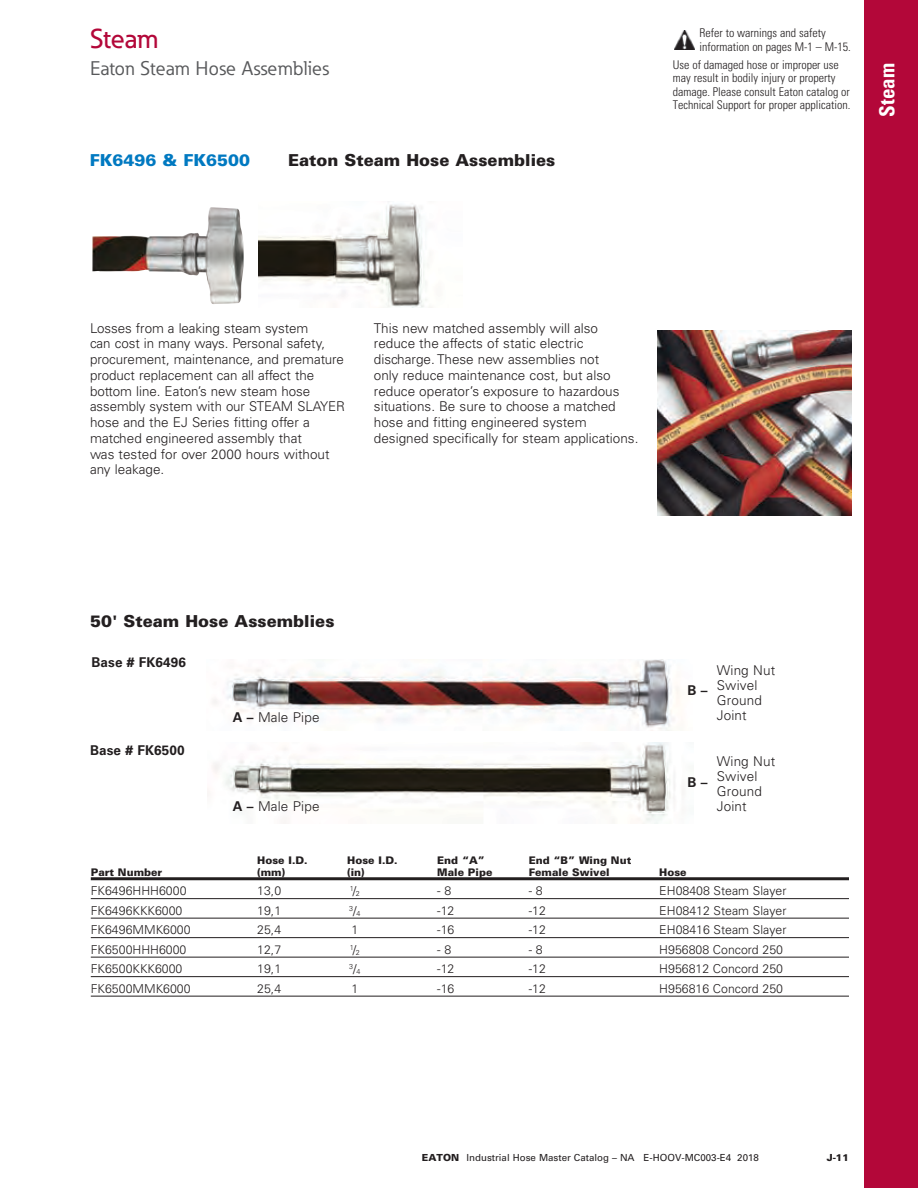
<style>
.page{position:relative;width:918px;height:1188px;background:#fff}
.page>*{position:absolute;margin:0;border:0;box-sizing:border-box;transform-origin:0 0}
.t1{font:500 27px "Eaton";color:#b30739}
.t2{font:700 condensed 21px "Univers LT Std";color:#fff}
.t3{font:19.5px "Eaton";letter-spacing:.01em;color:#58595b}
.t4{font:900 16.5px "Univers LT Std";color:#231f20}
.t5{font:900 16.5px "Univers LT Std";color:#0079c1}
.t6{font:300 13.5px/15.8px "Univers LT Std";color:#231f20}
.t7{font:700 13.5px "Univers LT Std";letter-spacing:.01em;color:#231f20}
.t8{font:300 12.3px "Univers LT Std";color:#231f20}
.t9{font:300 condensed 12px/13.5px "Univers LT Std";color:#231f20}
.t10{font:900 10.5px "Univers LT Std";color:#231f20}
.t11{font:9.75px "Univers LT Std";color:#231f20}
.t12{font:900 9.75px "Univers LT Std";color:#231f20}
.t13{font:300 7.2px "Univers LT Std";color:#231f20}
.s1{font-weight:700}
.s2{font-size:12.3px}
.s3{font-weight:900}
</style>
<div class="page">
<div style="left:864px;top:0;width:54px;height:1188px;background:#b30739"></div>
<svg style="left:674px;top:30px;width:21px;height:20px"></svg>
<img style="left:674px;top:31px;width:21px;height:18px">
<img style="left:213px;top:742px;width:462px;height:81px">
<img style="left:258px;top:201px;width:174px;height:107px">
<img style="left:213px;top:659px;width:467px;height:72px">
<hr style="left:91px;top:877px;width:758px;height:3px;background:#231f20">
<hr style="left:91px;top:898px;width:758px;height:1px;background:#231f20">
<hr style="left:91px;top:918px;width:758px;height:1px;background:#231f20">
<hr style="left:91px;top:937px;width:758px;height:1px;background:#231f20">
<hr style="left:91px;top:957px;width:758px;height:1px;background:#231f20">
<hr style="left:91px;top:976px;width:758px;height:1px;background:#231f20">
<hr style="left:91px;top:996px;width:758px;height:1px;background:#231f20">
<img style="left:657px;top:331px;width:195px;height:184px">
<img style="left:92px;top:207px;width:149px;height:97px">
<h1 class="t1" style="left:90px;top:22px;width:70px">Steam</h1>
<h3 class="t3" style="left:90px;top:56px;width:241px">Eaton Steam Hose Assemblies</h3>
<p class="t5" style="left:90px;top:150px;width:162px">FK6496 &amp; FK6500</p>
<p class="t4" style="left:288px;top:150px;width:269px">Eaton Steam Hose Assemblies</p>
<p class="t9" style="left:699px;top:26px;width:153px">Refer to warnings and safety information on pages M-1 – M-15.</p>
<p class="t9" style="left:673px;top:58px;width:179px">Use of damaged hose or improper use may result in bodily injury or property damage. Please consult Eaton catalog or Technical Support for proper application.</p>
<h2 class="t2" style="left:874px;top:117px;width:55px;rotate:-90deg">Steam</h2>
<p class="t6" style="left:90px;top:320px;width:257px">Losses from a leaking steam system<br>can cost in many ways. Personal safety, procurement, maintenance, and premature product replacement can all affect the bottom line. Eaton’s new steam hose assembly system with our STEAM SLAYER hose and the EJ Series fitting offer a matched engineered assembly that<br>was tested for over 2000 hours without any leakage.</p>
<p class="t6" style="left:374px;top:320px;width:263px">This new matched assembly will also reduce the affects of static electric discharge. These new assemblies not<br>only reduce maintenance cost, but also reduce operator’s exposure to hazardous situations. Be sure to choose a matched hose and fitting engineered system designed specifically for steam applications.</p>
<p class="t4" style="left:90px;top:611px;width:246px">50' Steam Hose Assemblies</p>
<p class="t7" style="left:91px;top:654px;width:96px">Base # FK6496</p>
<p class="t7" style="left:90px;top:742px;width:96px">Base # FK6500</p>
<p class="t6" style="left:233px;top:709px;width:88px"><span class="s1">A –</span> Male Pipe</p>
<p class="t6" style="left:233px;top:799px;width:88px"><span class="s1">A –</span> Male Pipe</p>
<p class="t10" style="left:257px;top:853px;width:52px">Hose I.D.</p>
<p class="t10" style="left:347px;top:853px;width:52px">Hose I.D.</p>
<p class="t10" style="left:437px;top:853px;width:49px">End “A”</p>
<p class="t10" style="left:529px;top:853px;width:104px">End “B” Wing Nut</p>
<p class="t7" style="left:688px;top:683px;width:22px">B –</p>
<p class="t6" style="left:717px;top:663px;width:60px;line-height:15px">Wing Nut<br>Swivel<br>Ground<br>Joint</p>
<p class="t7" style="left:688px;top:774px;width:22px">B –</p>
<p class="t6" style="left:717px;top:754px;width:60px;line-height:15px">Wing Nut<br>Swivel<br>Ground<br>Joint</p>
<p class="t10" style="left:91px;top:865px;width:73px">Part Number</p>
<p class="t10" style="left:257px;top:865px;width:29px">(mm)</p>
<p class="t10" style="left:347px;top:865px;width:19px">(in)</p>
<p class="t10" style="left:437px;top:865px;width:57px">Male Pipe</p>
<p class="t10" style="left:529px;top:865px;width:82px">Female Swivel</p>
<p class="t10" style="left:659px;top:865px;width:29px">Hose</p>
<p class="t8" style="left:91px;top:883px;width:97px">FK6496HHH6000</p>
<p class="t8" style="left:257px;top:883px;width:25px">13,0</p>
<p class="t13" style="left:350px;top:887px;width:12px">1<span class="s2">/</span>2</p>
<p class="t8" style="left:437px;top:883px;width:16px">- 8</p>
<p class="t8" style="left:529px;top:883px;width:16px">- 8</p>
<p class="t8" style="left:659px;top:883px;width:129px">EH08408 Steam Slayer</p>
<p class="t8" style="left:91px;top:903px;width:93px">FK6496KKK6000</p>
<p class="t8" style="left:257px;top:903px;width:25px">19,1</p>
<p class="t13" style="left:349px;top:906px;width:13px">3<span class="s2">/</span>4</p>
<p class="t8" style="left:437px;top:903px;width:19px">-12</p>
<p class="t8" style="left:529px;top:903px;width:19px">-12</p>
<p class="t8" style="left:659px;top:903px;width:129px">EH08412 Steam Slayer</p>
<p class="t8" style="left:91px;top:922px;width:101px">FK6496MMK6000</p>
<p class="t8" style="left:257px;top:922px;width:25px">25,4</p>
<p class="t8" style="left:351px;top:922px;width:8px">1</p>
<p class="t8" style="left:437px;top:922px;width:19px">-16</p>
<p class="t8" style="left:529px;top:922px;width:19px">-12</p>
<p class="t8" style="left:659px;top:922px;width:129px">EH08416 Steam Slayer</p>
<p class="t8" style="left:91px;top:942px;width:97px">FK6500HHH6000</p>
<p class="t8" style="left:257px;top:942px;width:25px">12,7</p>
<p class="t13" style="left:350px;top:945px;width:12px">1<span class="s2">/</span>2</p>
<p class="t8" style="left:437px;top:942px;width:16px">- 8</p>
<p class="t8" style="left:529px;top:942px;width:16px">- 8</p>
<p class="t8" style="left:659px;top:942px;width:125px">H956808 Concord 250</p>
<p class="t8" style="left:91px;top:961px;width:93px">FK6500KKK6000</p>
<p class="t8" style="left:257px;top:961px;width:25px">19,1</p>
<p class="t13" style="left:349px;top:965px;width:13px">3<span class="s2">/</span>4</p>
<p class="t8" style="left:437px;top:961px;width:19px">-12</p>
<p class="t8" style="left:529px;top:961px;width:19px">-12</p>
<p class="t8" style="left:659px;top:961px;width:125px">H956812 Concord 250</p>
<p class="t8" style="left:91px;top:981px;width:101px">FK6500MMK6000</p>
<p class="t8" style="left:257px;top:981px;width:25px">25,4</p>
<p class="t8" style="left:351px;top:981px;width:8px">1</p>
<p class="t8" style="left:437px;top:981px;width:19px">-16</p>
<p class="t8" style="left:529px;top:981px;width:19px">-12</p>
<p class="t8" style="left:659px;top:981px;width:125px">H956816 Concord 250</p>
<p class="t11" style="left:422px;top:1152px;width:339px"><span class="s3">EATON</span> Industrial Hose Master Catalog – NA E-HOOV-MC003-E4 2018</p>
<p class="t12" style="left:827px;top:1151px;width:24px">J-11</p>
</div>
